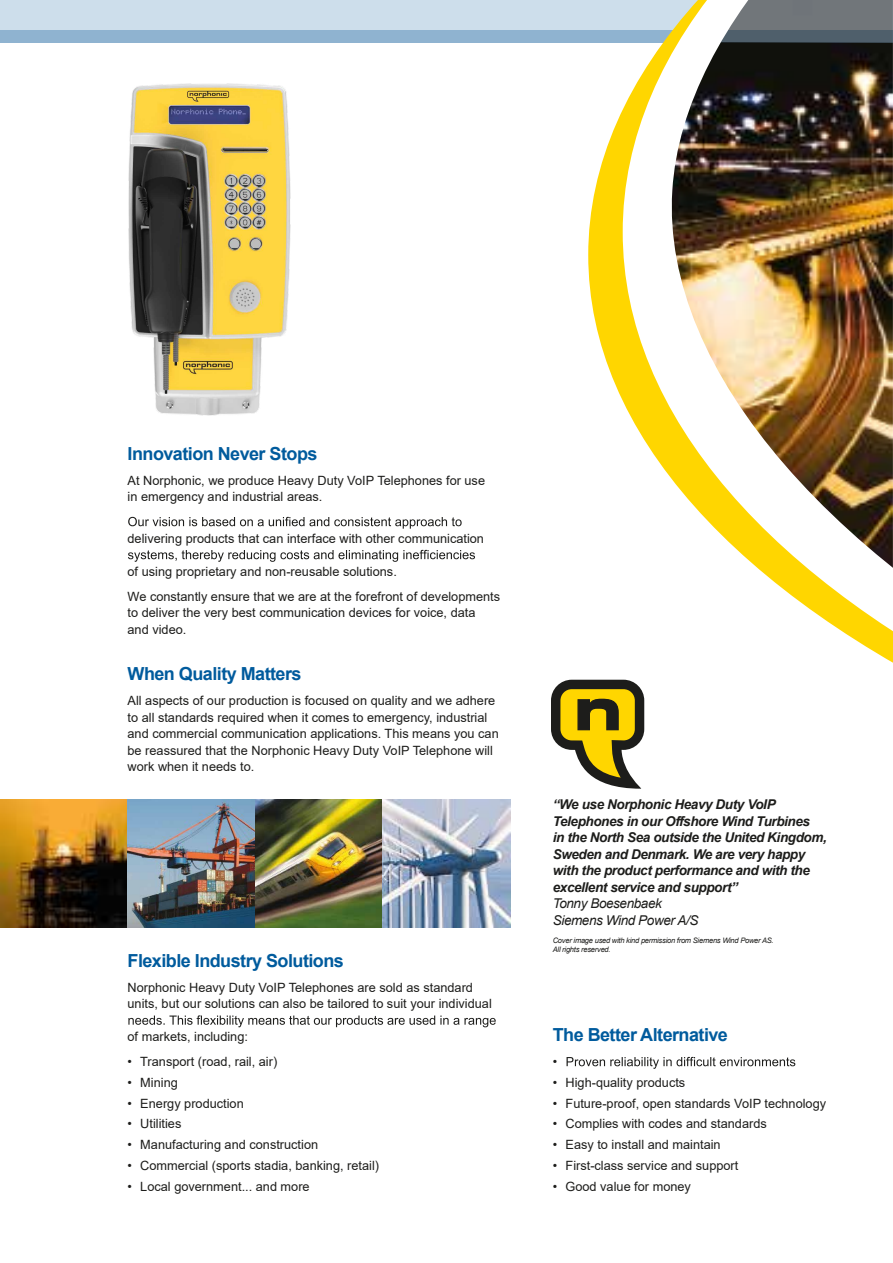
<style>
.page{position:relative;width:893px;height:1263px;background:#fff}
.page>*{position:absolute;margin:0;border:0;box-sizing:border-box;transform-origin:0 0}
.t1{font:700 18px "Arial";letter-spacing:-.03em;color:#005b9d}
.t2{font:italic 700 13.5px/16.5px "Arial";letter-spacing:-.03em;color:#1d1d1b}
.t3{font:italic 13.5px/16.5px "Arial";letter-spacing:-.03em;color:#1d1d1b}
.t4{font:12.75px/16.5px "Arial";color:#1d1d1b}
.t5{font:italic 7.5px/9px "Arial";letter-spacing:-.03em;color:#1d1d1b}
</style>
<div class="page">
<svg style="left:566px;top:1057px;width:229px;height:12px"></svg>
<svg style="left:128px;top:1015px;width:368px;height:12px"></svg>
<img style="left:0;top:799px;width:510px;height:128px">
<svg style="left:128px;top:517px;width:334px;height:12px"></svg>
<svg style="left:128px;top:550px;width:347px;height:12px"></svg>
<div style="left:0;top:0;width:893px;height:43px;background:#cddeeb"></div>
<div style="left:0;top:30px;width:893px;height:13px;background:#8fb3d0"></div>
<svg style="left:551px;top:680px;width:37px;height:93px"></svg>
<img style="left:128px;top:83px;width:163px;height:332px">
<svg style="left:588px;top:109px;width:35px;height:679px"></svg>
<img style="left:623px;top:0;width:270px;height:789px">
<h1 class="t1" style="left:128px;top:441px;width:191px">Innovation Never Stops</h1>
<p class="t4" style="left:128px;top:472px;width:359px">At Norphonic, we produce Heavy Duty VoIP Telephones for use in emergency and industrial areas.</p>
<p class="t4" style="left:128px;top:530px;width:358px">delivering products that can interface with other communication</p>
<p class="t4" style="left:128px;top:558px;width:374px;line-height:25px">of using proprietary and non-reusable solutions.<br>We constantly ensure that we are at the forefront of developments</p>
<p class="t4" style="left:128px;top:604px;width:349px">to deliver the very best communication devices for voice, data and video.</p>
<h1 class="t1" style="left:128px;top:661px;width:175px">When Quality Matters</h1>
<p class="t4" style="left:128px;top:692px;width:373px">All aspects of our production is focused on quality and we adhere to all standards required when it comes to emergency, industrial and commercial communication applications. This means you can be reassured that the Norphonic Heavy Duty VoIP Telephone will work when it needs to.</p>
<h1 class="t1" style="left:128px;top:948px;width:218px">Flexible Industry Solutions</h1>
<p class="t4" style="left:128px;top:979px;width:366px">Norphonic Heavy Duty VoIP Telephones are sold as standard units, but our solutions can also be tailored to suit your individual</p>
<p class="t4" style="left:128px;top:1028px;width:122px">of markets, including:</p>
<p class="t4" style="left:128px;top:1053px;width:151px">• Transport (road, rail, air)</p>
<p class="t4" style="left:128px;top:1074px;width:52px">• Mining</p>
<p class="t4" style="left:128px;top:1095px;width:118px">• Energy production</p>
<p class="t4" style="left:128px;top:1116px;width:55px">• Utilities</p>
<p class="t4" style="left:128px;top:1136px;width:192px">• Manufacturing and construction</p>
<p class="t4" style="left:128px;top:1157px;width:253px">• Commercial (sports stadia, banking, retail)</p>
<p class="t4" style="left:128px;top:1178px;width:184px">• Local government... and more</p>
<p class="t2" style="left:553px;top:797px;width:275px">“We use Norphonic Heavy Duty VoIP Telephones in our Offshore Wind Turbines<br>in the North Sea outside the United Kingdom, Sweden and Denmark. We are very happy with the product performance and with the excellent service and support”</p>
<p class="t3" style="left:553px;top:895px;width:147px">Tonny Boesenbaek<br>Siemens Wind Power A/S</p>
<p class="t5" style="left:553px;top:936px;width:222px">Cover image used with kind permission from Siemens Wind Power AS.<br>All rights reserved.</p>
<h1 class="t1" style="left:553px;top:1022px;width:177px">The Better Alternative</h1>
<p class="t4" style="left:553px;top:1053px;width:6px">•</p>
<p class="t4" style="left:553px;top:1074px;width:134px">• High-quality products</p>
<p class="t4" style="left:553px;top:1095px;width:275px">• Future-proof, open standards VoIP technology</p>
<p class="t4" style="left:553px;top:1115px;width:215px">• Complies with codes and standards</p>
<p class="t4" style="left:553px;top:1136px;width:169px">• Easy to install and maintain</p>
<p class="t4" style="left:553px;top:1157px;width:187px">• First-class service and support</p>
<p class="t4" style="left:553px;top:1178px;width:140px">• Good value for money</p>
</div>
